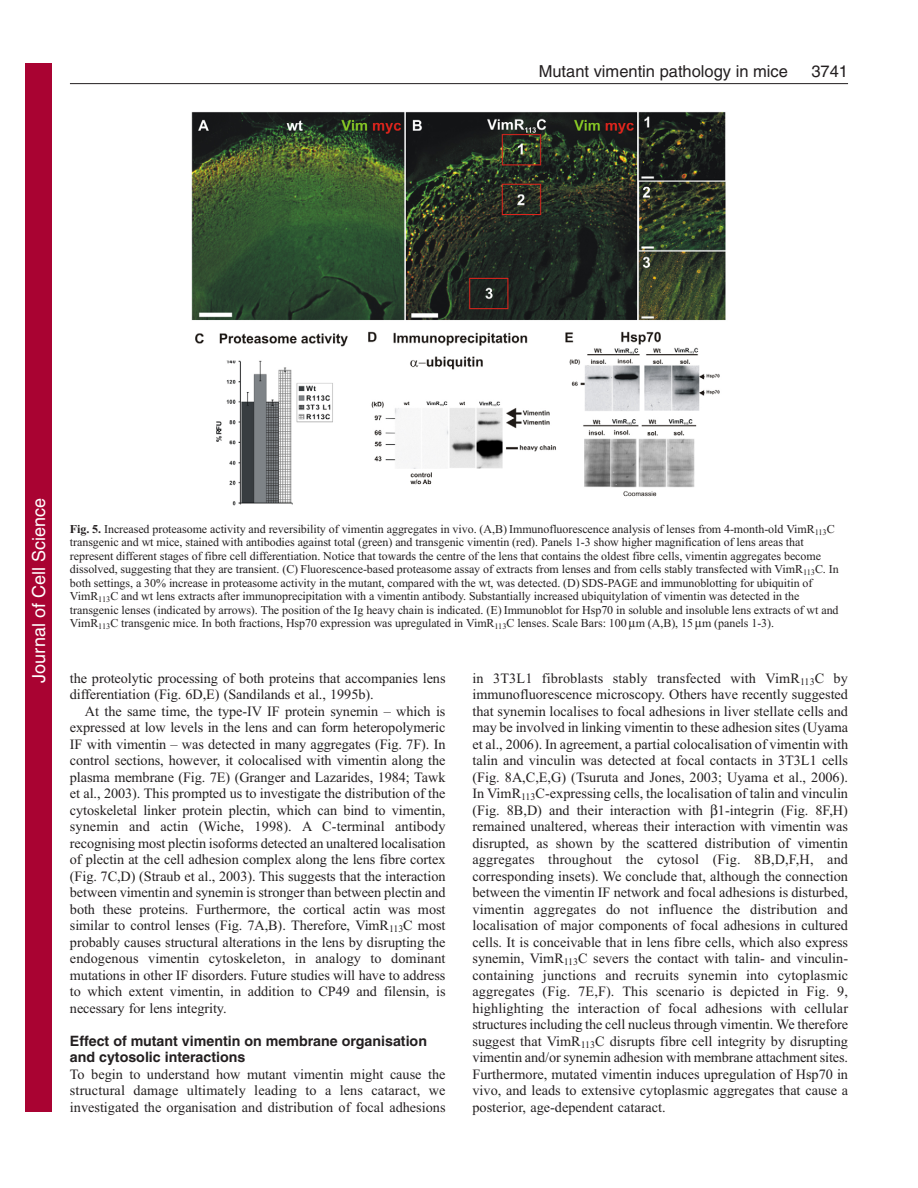
<style>
.page{position:relative;width:918px;height:1188px;background:#fff}
.page>*{position:absolute;margin:0;border:0;box-sizing:border-box;transform-origin:0 0}
.t1{font:18px "Helvetica";color:#fff}
.t2{font:16.5px "Helvetica";color:#231f20}
.t3{font:14.25px/16.5px "Times New Roman";letter-spacing:-.005em;color:#231f20;text-align:justify}
.t4{font:700 14.25px/16.5px "Helvetica";color:#231f20}
.t5{font:12px/13.5px "Times New Roman";letter-spacing:-.005em;color:#231f20}
.s1{font-weight:700}
</style>
<div class="page">
<hr style="left:70px;top:83px;width:778px;height:1px;background:#231f20">
<img style="left:191px;top:112px;width:535px;height:394px">
<div style="left:26px;top:64px;width:26px;height:1048px;background:#a90332"></div>
<p class="t2" style="left:539px;top:65px;width:251px">Mutant vimentin pathology in mice</p>
<p class="t2" style="left:811px;top:65px;width:38px">3741</p>
<p class="t1" style="left:28px;top:683px;width:186px;rotate:-90deg">Journal of Cell Science</p>
<p class="t5" style="left:70px;top:523px;width:770px"><span class="s1">Fig. 5.</span> Increased proteasome activity and reversibility of vimentin aggregates in vivo. (A,B) Immunofluorescence analysis of lenses from 4-month-old VimR<sub>113</sub>C transgenic and wt mice, stained with antibodies against total (green) and transgenic vimentin (red). Panels 1-3 show higher magnification of lens areas that represent different stages of fibre cell differentiation. Notice that towards the centre of the lens that contains the oldest fibre cells, vimentin aggregates become dissolved, suggesting that they are transient. (C) Fluorescence-based proteasome assay of extracts from lenses and from cells stably transfected with VimR<sub>113</sub>C. In both settings, a 30% increase in proteasome activity in the mutant, compared with the wt, was detected. (D) SDS-PAGE and immunoblotting for ubiquitin of VimR<sub>113</sub>C and wt lens extracts after immunoprecipitation with a vimentin antibody. Substantially increased ubiquitylation of vimentin was detected in the transgenic lenses (indicated by arrows). The position of the Ig heavy chain is indicated. (E) Immunoblot for Hsp70 in soluble and insoluble lens extracts of wt and VimR<sub>113</sub>C transgenic mice. In both fractions, Hsp70 expression was upregulated in VimR<sub>113</sub>C lenses. Scale Bars: 100 m (A,B), 15 m (panels 1-3).</p>
<p class="t3" style="left:70px;top:671px;width:377px">the proteolytic processing of both proteins that accompanies lens differentiation (Fig. 6D,E) (Sandilands et al., 1995b).</p>
<p class="t3" style="left:70px;top:704px;width:377px;text-indent:15px">At the same time, the type-IV IF protein synemin – which is expressed at low levels in the lens and can form heteropolymeric IF with vimentin – was detected in many aggregates (Fig. 7F). In control sections, however, it colocalised with vimentin along the plasma membrane (Fig. 7E) (Granger and Lazarides, 1984; Tawk et al., 2003). This prompted us to investigate the distribution of the cytoskeletal linker protein plectin, which can bind to vimentin, synemin and actin (Wiche, 1998). A C-terminal antibody recognising most plectin isoforms detected an unaltered localisation of plectin at the cell adhesion complex along the lens fibre cortex (Fig. 7C,D) (Straub et al., 2003). This suggests that the interaction between vimentin and synemin is stronger than between plectin and both these proteins. Furthermore, the cortical actin was most similar to control lenses (Fig. 7A,B). Therefore, VimR<sub>113</sub>C most probably causes structural alterations in the lens by disrupting the endogenous vimentin cytoskeleton, in analogy to dominant mutations in other IF disorders. Future studies will have to address to which extent vimentin, in addition to CP49 and filensin, is necessary for lens integrity.</p>
<p class="t4" style="left:70px;top:1034px;width:359px">Effect of mutant vimentin on membrane organisation and cytosolic interactions</p>
<p class="t3" style="left:70px;top:1067px;width:377px">To begin to understand how mutant vimentin might cause the structural damage ultimately leading to a lens cataract, we investigated the organisation and distribution of focal adhesions</p>
<p class="t3" style="left:472px;top:671px;width:377px">in 3T3L1 fibroblasts stably transfected with VimR<sub>113</sub>C by immunofluorescence microscopy. Others have recently suggested that synemin localises to focal adhesions in liver stellate cells and may be involved in linking vimentin to these adhesion sites (Uyama et al., 2006). In agreement, a partial colocalisation of vimentin with talin and vinculin was detected at focal contacts in 3T3L1 cells (Fig. 8A,C,E,G) (Tsuruta and Jones, 2003; Uyama et al., 2006).<br>In VimR<sub>113</sub>C-expressing cells, the localisation of talin and vinculin (Fig. 8B,D) and their interaction with 1-integrin (Fig. 8F,H) remained unaltered, whereas their interaction with vimentin was disrupted, as shown by the scattered distribution of vimentin aggregates throughout the cytosol (Fig. 8B,D,F,H, and corresponding insets). We conclude that, although the connection between the vimentin IF network and focal adhesions is disturbed, vimentin aggregates do not influence the distribution and localisation of major components of focal adhesions in cultured cells. It is conceivable that in lens fibre cells, which also express synemin, VimR<sub>113</sub>C severs the contact with talin- and vinculin&shy;containing junctions and recruits synemin into cytoplasmic aggregates (Fig. 7E,F). This scenario is depicted in Fig. 9, highlighting the interaction of focal adhesions with cellular structures including the cell nucleus through vimentin. We therefore suggest that VimR<sub>113</sub>C disrupts fibre cell integrity by disrupting vimentin and/or synemin adhesion with membrane attachment sites.<br>Furthermore, mutated vimentin induces upregulation of Hsp70 in vivo, and leads to extensive cytoplasmic aggregates that cause a posterior, age-dependent cataract.</p>
</div>
